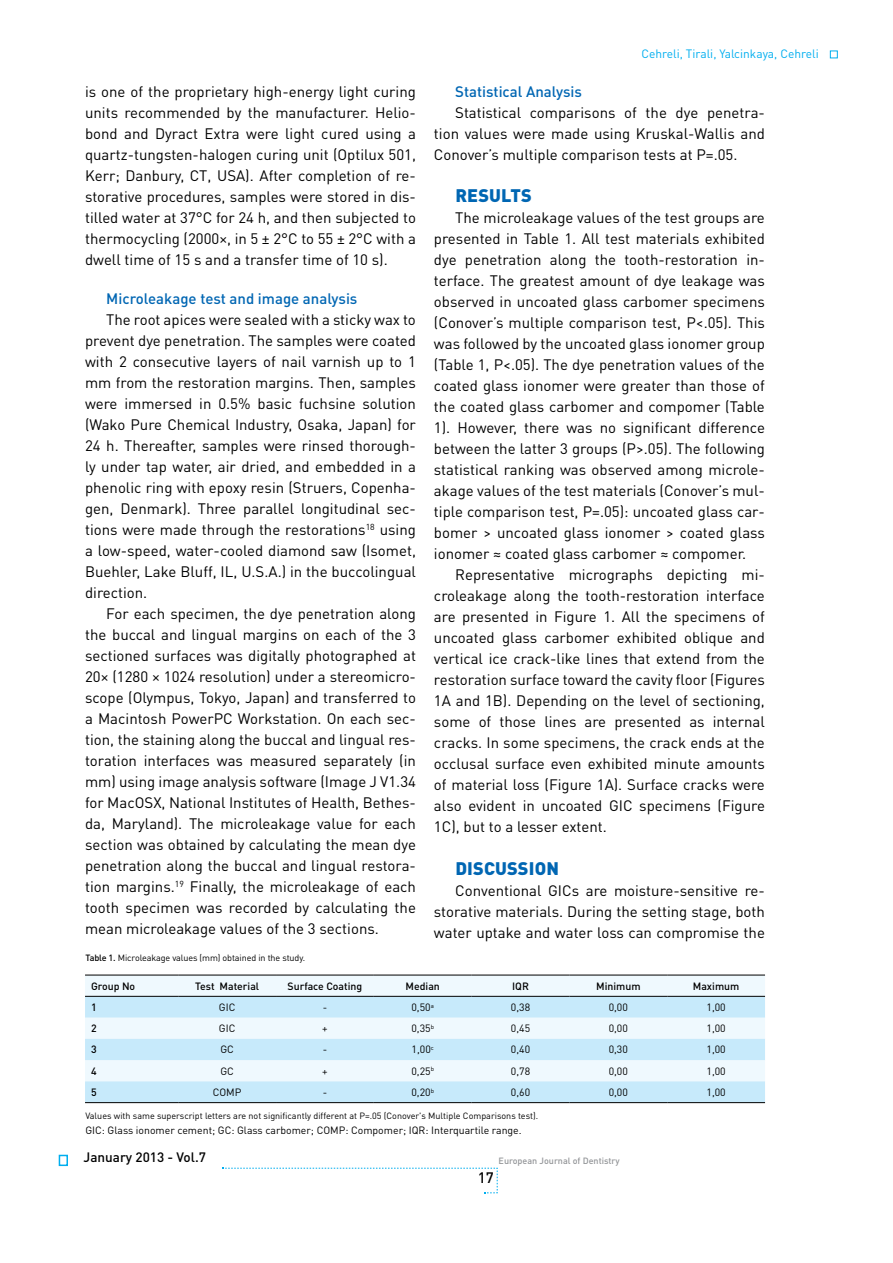
<style>
.page{position:relative;width:893px;height:1263px;background:#fff}
.page>*{position:absolute;margin:0;border:0;box-sizing:border-box;transform-origin:0 0}
.t1{font:900 18px "DIN Pro";letter-spacing:.01em;color:#0066b3}
.t2{font:15px/21px "DIN Pro";color:#000;text-align:justify}
.t3{font:500 15px "DIN Pro";color:#0066b3}
.t4{font:500 15px "DIN Pro";color:#000}
.t5{font:500 13.5px "DIN Pro";color:#000}
.t6{font:12px "DIN Pro";color:#00aeef}
.t7{font:10.5px "DIN Pro";color:#000}
.t8{font:500 10.5px "DIN Pro";color:#000}
.t9{font:9px "DIN Pro";color:#000}
.t10{font:500 9px "DIN Pro";color:#939598}
.s1{font-weight:500}
</style>
<div class="page">
<div style="left:59px;top:1155px;width:9px;height:11px;border:2px solid #00aeef"></div>
<svg style="left:222px;top:1167px;width:276px;height:26px"></svg>
<div style="left:85px;top:976px;width:680px;height:20px;background:#eff9fe"></div>
<svg style="left:85px;top:997px;width:680px;height:105px;fill:#c7eafb"></svg>
<hr style="left:85px;top:975px;width:93px;height:1px;background:#000">
<hr style="left:178px;top:975px;width:98px;height:1px;background:#000">
<hr style="left:276px;top:975px;width:98px;height:1px;background:#000">
<hr style="left:374px;top:975px;width:98px;height:1px;background:#000">
<hr style="left:472px;top:975px;width:97px;height:1px;background:#000">
<hr style="left:569px;top:975px;width:98px;height:1px;background:#000">
<hr style="left:667px;top:975px;width:98px;height:1px;background:#000">
<hr style="left:85px;top:996px;width:93px;height:1px;background:#000">
<hr style="left:178px;top:996px;width:98px;height:1px;background:#000">
<hr style="left:276px;top:996px;width:98px;height:1px;background:#000">
<hr style="left:374px;top:996px;width:98px;height:1px;background:#000">
<hr style="left:472px;top:996px;width:97px;height:1px;background:#000">
<hr style="left:569px;top:996px;width:98px;height:1px;background:#000">
<hr style="left:667px;top:996px;width:98px;height:1px;background:#000">
<hr style="left:85px;top:1102px;width:93px;height:1px;background:#000">
<hr style="left:178px;top:1102px;width:98px;height:1px;background:#000">
<hr style="left:276px;top:1102px;width:98px;height:1px;background:#000">
<hr style="left:374px;top:1102px;width:98px;height:1px;background:#000">
<hr style="left:472px;top:1102px;width:97px;height:1px;background:#000">
<hr style="left:569px;top:1102px;width:98px;height:1px;background:#000">
<hr style="left:667px;top:1102px;width:98px;height:1px;background:#000">
<div style="left:830px;top:51px;width:8px;height:7px;border:1px solid #00aeef"></div>
<p class="t2" style="left:85px;top:80px;width:332px">is one of the proprietary high-energy light curing units recommended by the manufacturer. Helio&shy;bond and Dyract Extra were light cured using a quartz-tungsten-halogen curing unit (Optilux 501, Kerr; Danbury, CT, USA). After completion of re&shy;storative procedures, samples were stored in dis&shy;tilled water at 37°C for 24 h, and then subjected to thermocycling (2000×, in 5 ± 2°C to 55 ± 2°C with a dwell time of 15 s and a transfer time of 10 s).</p>
<p class="t3" style="left:106px;top:288px;width:253px">Microleakage test and image analysis</p>
<p class="t2" style="left:85px;top:308px;width:332px;text-indent:21px">The root apices were sealed with a sticky wax to prevent dye penetration. The samples were coated with 2 consecutive layers of nail varnish up to 1 mm from the restoration margins. Then, samples were immersed in 0.5% basic fuchsine solution (Wako Pure Chemical Industry, Osaka, Japan) for 24 h. Thereafter, samples were rinsed thorough&shy;ly under tap water, air dried, and embedded in a phenolic ring with epoxy resin (Struers, Copenha&shy;gen, Denmark). Three parallel longitudinal sec&shy;tions were made through the restorations<sup>18</sup> using a low-speed, water-cooled diamond saw (Isomet, Buehler, Lake Bluff, IL, U.S.A.) in the buccolingual direction.</p>
<p class="t2" style="left:85px;top:602px;width:332px;text-indent:21px">For each specimen, the dye penetration along the buccal and lingual margins on each of the 3 sectioned surfaces was digitally photographed at 20× (1280 × 1024 resolution) under a stereomicro&shy;scope (Olympus, Tokyo, Japan) and transferred to a Macintosh PowerPC Workstation. On each sec&shy;tion, the staining along the buccal and lingual res&shy;toration interfaces was measured separately (in mm) using image analysis software (Image J V1.34 for MacOSX, National Institutes of Health, Bethes&shy;da, Maryland). The microleakage value for each section was obtained by calculating the mean dye penetration along the buccal and lingual restora&shy;tion margins.<sup>19</sup> Finally, the microleakage of each tooth specimen was recorded by calculating the mean microleakage values of the 3 sections.</p>
<p class="t9" style="left:85px;top:952px;width:221px"><span class="s1">Table 1.</span> Microleakage values (mm) obtained in the study.</p>
<p class="t6" style="left:641px;top:46px;width:179px">Cehreli, Tirali, Yalcinkaya, Cehreli</p>
<p class="t3" style="left:455px;top:81px;width:128px">Statistical Analysis</p>
<p class="t2" style="left:434px;top:101px;width:332px;text-indent:21px">Statistical comparisons of the dye penetra&shy;tion values were made using Kruskal-Wallis and Conover’s multiple comparison tests at P=.05.</p>
<p class="t1" style="left:455px;top:183px;width:67px">RESU LTS</p>
<p class="t2" style="left:434px;top:207px;width:332px;text-indent:21px">The microleakage values of the test groups are presented in Table 1. All test materials exhibited dye penetration along the tooth-restoration in&shy;terface. The greatest amount of dye leakage was observed in uncoated glass carbomer specimens (Conover’s multiple comparison test, P&lt;.05). This was followed by the uncoated glass ionomer group (Table 1, P&lt;.05). The dye penetration values of the coated glass ionomer were greater than those of the coated glass carbomer and compomer (Table 1). However, there was no significant difference between the latter 3 groups (P&gt;.05). The following statistical ranking was observed among microle&shy;akage values of the test materials (Conover’s mul&shy;tiple comparison test, P=.05): uncoated glass car&shy;bomer &gt; uncoated glass ionomer &gt; coated glass ionomer ≈ coated glass carbomer ≈ compomer.</p>
<p class="t2" style="left:434px;top:564px;width:332px;text-indent:21px">Representative micrographs depicting mi&shy;croleakage along the tooth-restoration interface are presented in Figure 1. All the specimens of uncoated glass carbomer exhibited oblique and vertical ice crack-like lines that extend from the restoration surface toward the cavity floor (Figures 1A and 1B). Depending on the level of sectioning, some of those lines are presented as internal cracks. In some specimens, the crack ends at the occlusal surface even exhibited minute amounts of material loss (Figure 1A). Surface cracks were also evident in uncoated GIC specimens (Figure 1C), but to a lesser extent.</p>
<p class="t1" style="left:455px;top:856px;width:30px">DISCUSS</p>
<p class="t1" style="left:529px;top:856px;width:19px">ION</p>
<p class="t2" style="left:434px;top:879px;width:332px;text-indent:21px">Conventional GICs are moisture-sensitive re&shy;storative materials. During the setting stage, both water uptake and water loss can compromise the</p>
<p class="t8" style="left:91px;top:979px;width:46px">Group No</p>
<p class="t8" style="left:195px;top:979px;width:66px">Test Material</p>
<p class="t8" style="left:288px;top:979px;width:76px">Surface Coating</p>
<p class="t8" style="left:406px;top:979px;width:36px">Median</p>
<p class="t8" style="left:512px;top:979px;width:18px">IQR</p>
<p class="t8" style="left:596px;top:979px;width:46px">Minimum</p>
<p class="t8" style="left:693px;top:979px;width:48px">Maximum</p>
<p class="t8" style="left:91px;top:1000px;width:7px">1</p>
<p class="t7" style="left:219px;top:1000px;width:18px">GIC</p>
<p class="t7" style="left:323px;top:1000px;width:6px">-</p>
<p class="t7" style="left:411px;top:1000px;width:24px">0,50<sup>a</sup></p>
<p class="t7" style="left:511px;top:1000px;width:21px">0,38</p>
<p class="t7" style="left:609px;top:1000px;width:21px">0,00</p>
<p class="t7" style="left:706px;top:1000px;width:21px">1,00</p>
<p class="t8" style="left:91px;top:1021px;width:7px">2</p>
<p class="t7" style="left:219px;top:1021px;width:18px">GIC</p>
<p class="t7" style="left:322px;top:1021px;width:7px">+</p>
<p class="t7" style="left:411px;top:1021px;width:24px">0,35<sup>b</sup></p>
<p class="t7" style="left:511px;top:1021px;width:21px">0,45</p>
<p class="t7" style="left:609px;top:1021px;width:21px">0,00</p>
<p class="t7" style="left:706px;top:1021px;width:21px">1,00</p>
<p class="t8" style="left:91px;top:1042px;width:7px">3</p>
<p class="t7" style="left:220px;top:1042px;width:15px">GC</p>
<p class="t7" style="left:323px;top:1042px;width:6px">-</p>
<p class="t7" style="left:412px;top:1042px;width:24px">1,00<sup>c</sup></p>
<p class="t7" style="left:511px;top:1042px;width:21px">0,40</p>
<p class="t7" style="left:609px;top:1042px;width:21px">0,30</p>
<p class="t7" style="left:706px;top:1042px;width:21px">1,00</p>
<p class="t8" style="left:91px;top:1064px;width:7px">4</p>
<p class="t7" style="left:220px;top:1064px;width:15px">GC</p>
<p class="t7" style="left:322px;top:1064px;width:7px">+</p>
<p class="t7" style="left:411px;top:1064px;width:24px">0,25<sup>b</sup></p>
<p class="t7" style="left:511px;top:1064px;width:21px">0,78</p>
<p class="t7" style="left:609px;top:1064px;width:21px">0,00</p>
<p class="t7" style="left:706px;top:1064px;width:21px">1,00</p>
<p class="t8" style="left:91px;top:1085px;width:7px">5</p>
<p class="t7" style="left:213px;top:1085px;width:30px">COMP</p>
<p class="t7" style="left:323px;top:1085px;width:6px">-</p>
<p class="t7" style="left:411px;top:1085px;width:24px">0,20<sup>b</sup></p>
<p class="t7" style="left:511px;top:1085px;width:21px">0,60</p>
<p class="t7" style="left:609px;top:1085px;width:21px">0,00</p>
<p class="t7" style="left:706px;top:1085px;width:21px">1,00</p>
<p class="t9" style="left:85px;top:1109px;width:454px">Values with same superscript letters are not significantly different at P=.05 (Conover's Multiple Comparisons test).</p>
<p class="t7" style="left:85px;top:1123px;width:438px">GIC: Glass ionomer cement; GC: Glass carbomer; COMP: Compomer; IQR: Interquartile range.</p>
<p class="t5" style="left:84px;top:1148px;width:124px">January 2013 - Vol.7</p>
<p class="t10" style="left:499px;top:1154px;width:123px">European Journal of Dentistry</p>
<p class="t4" style="left:478px;top:1167px;width:17px">17</p>
</div>
